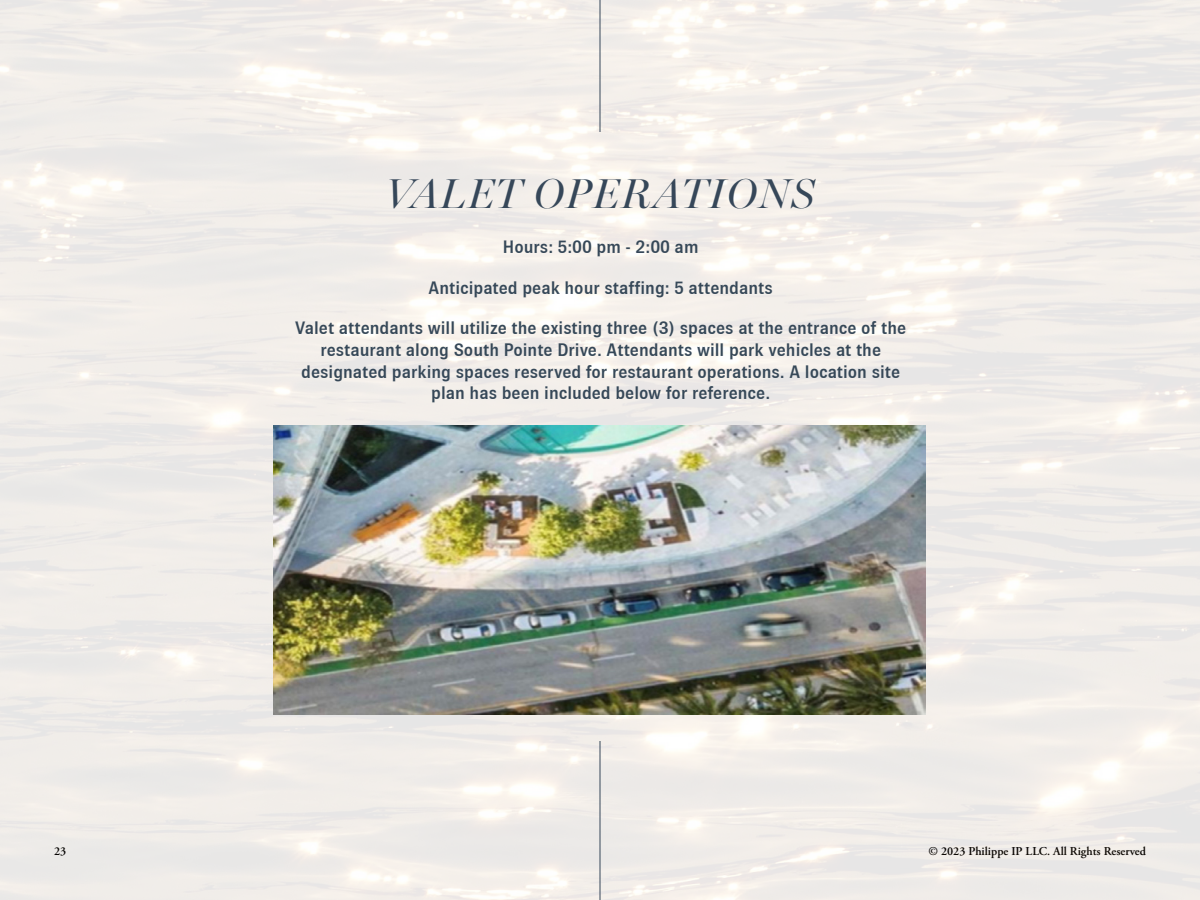
<style>
.page{position:relative;width:1200px;height:900px;background:#fff}
.page>*{position:absolute;margin:0;border:0;box-sizing:border-box;transform-origin:0 0}
.t1{font:italic 42px "Miller Banner";letter-spacing:.04em;color:#364759}
.t2{font:500 18px/21.6px "Brown";color:#364858;text-align:center}
.t3{font:600 12px "Adobe Garamond Pro";color:#000}
</style>
<div class="page">
<img style="left:0;top:0;width:1200px;height:900px">
<hr style="left:600px;top:0;width:1px;height:132px;background:#364759">
<hr style="left:600px;top:741px;width:1px;height:159px;background:#364759">
<img style="left:274px;top:426px;width:652px;height:288px">
<h1 class="t1" style="left:386px;top:168px;width:430px">VALET OPERATIONS</h1>
<p class="t2" style="left:503px;top:236px;width:197px">Hours: 5:00 pm - 2:00 am</p>
<p class="t2" style="left:429px;top:277px;width:346px">Anticipated peak hour staffing: 5 attendants</p>
<p class="t2" style="left:295px;top:317px;width:612px">Valet attendants will utilize the existing three (3) spaces at the entrance of the restaurant along South Pointe Drive. Attendants will park vehicles at the designated parking spaces reserved for restaurant operations. A location site plan has been included below for reference.</p>
<p class="t3" style="left:54px;top:844px;width:14px">23</p>
<p class="t3" style="left:928px;top:844px;width:219px">© 2023 Philippe IP LLC. All Rights Reserved</p>
</div>
